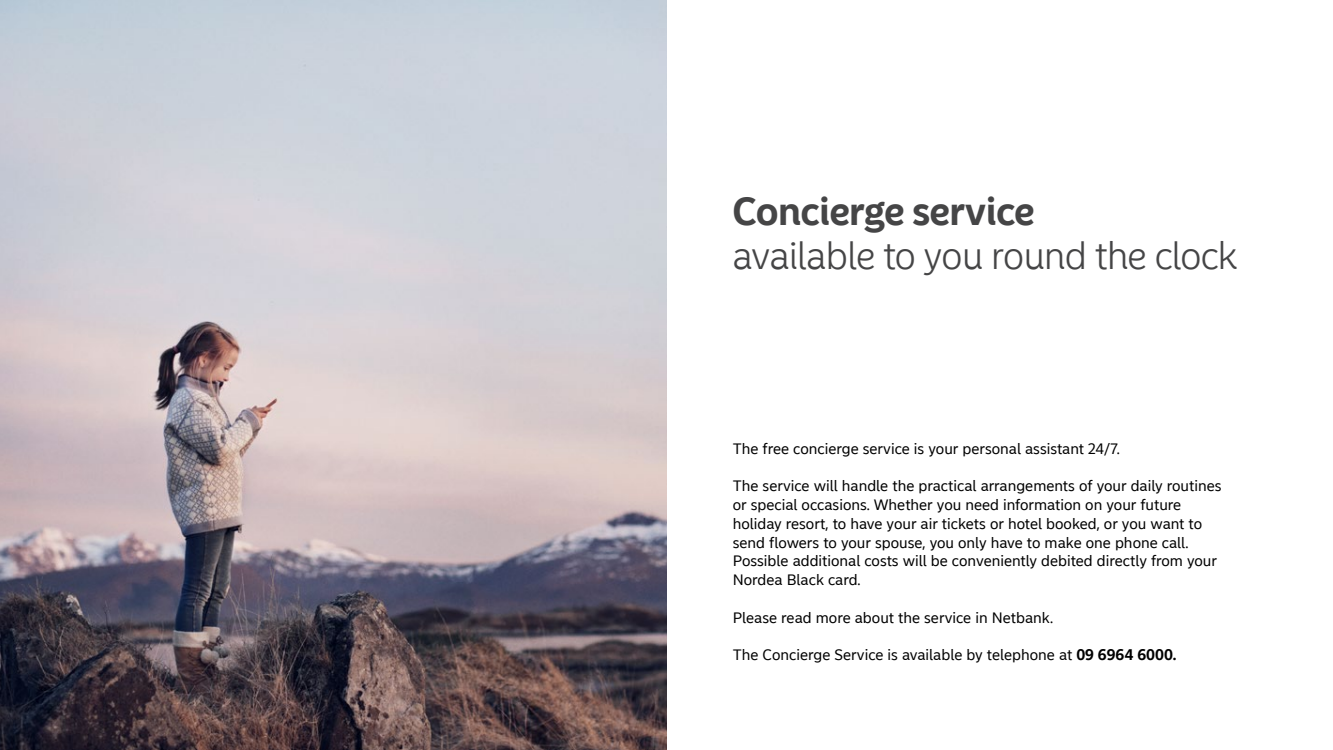
<style>
.page{position:relative;width:1333px;height:750px;background:#fff}
.page>*{position:absolute;margin:0;border:0;box-sizing:border-box;transform-origin:0 0}
.t1{font:300 38.12px "Nordea Sans Large";color:#454546}
.t2{font:700 38.12px "Nordea Sans Large";color:#454546}
.t3{font:15px/18.8px "Nordea Sans Small";color:#000}
.s1{font-weight:700}
</style>
<div class="page">
<img style="left:0;top:0;width:666px;height:750px">
<h1 class="t2" style="left:732px;top:189px;width:303px">Concierge service</h1>
<h1 class="t1" style="left:732px;top:233px;width:506px">available to you round the clock</h1>
<p class="t3" style="left:732px;top:439px;width:389px">The free concierge service is your personal assistant 24/7.</p>
<p class="t3" style="left:732px;top:477px;width:490px">The service will handle the practical arrangements of your daily routines or special occasions. Whether you need information on your future holiday resort, to have your air tickets or hotel booked, or you want to send flowers to your spouse, you only have to make one phone call.<br>Possible additional costs will be conveniently debited directly from your Nordea Black card.</p>
<p class="t3" style="left:732px;top:608px;width:322px">Please read more about the service in Netbank.</p>
<p class="t3" style="left:732px;top:646px;width:445px">The Concierge Service is available by telephone at <span class="s1">09 6964 6000.</span></p>
</div>
